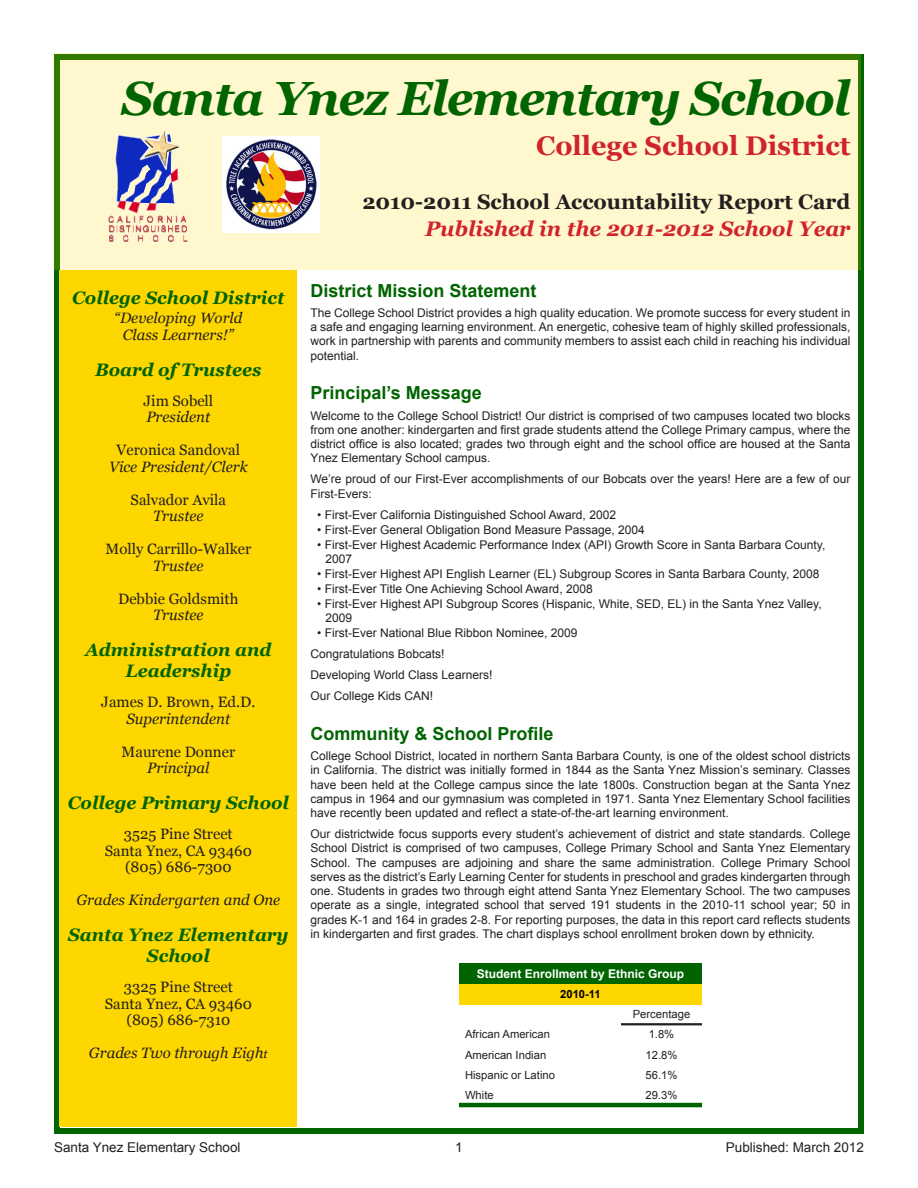
<style>
.page{position:relative;width:918px;height:1188px;background:#fff}
.page>*{position:absolute;margin:0;border:0;box-sizing:border-box;transform-origin:0 0}
.School_Header{font:italic 700 48px "Georgia";letter-spacing:-.03em;color:#006400}
.Report_Header{font:700 27px "Georgia";color:#d1232a}
.Report_Header-2{font:700 21px "Georgia";color:#231f20}
.Report_Header-3{font:italic 700 21px "Georgia";color:#d1232a}
.Element_Subhead_-_Ce{font:italic 700 18px/21px "Georgia";color:#006400;text-align:center}
.Element_Header{font:700 18px "Arial";color:#006400}
.Body_Text_-_Centered{font:15px "Georgia";color:#231f20}
.Body_Text_-_Centered-2{font:italic 15px "Georgia";color:#231f20}
.FooterQuadLeft{font:13.5px "Arial";color:#231f20}
.FooterQuadRight{font:13.5px "Arial";color:#231f20}
.Page_Numbers{font:13.5px "Arial";color:#231f20}
.Body_Text_-_Left_Jus{font:12px/14.2px "Arial";color:#231f20;text-align:justify}
.Bullets_-_Cell_Inden{font:12px/14.2px "Arial";color:#231f20}
.t1{font:700 12px "Arial";color:#fff}
.t2{font:11.25px "Arial";color:#231f20}
.t3{font:700 11.25px "Arial";color:#000}
.s1{font-size:12px}
</style>
<div class="page">
<div style="left:54px;top:54px;width:810px;height:1080px;border:6px solid #006400"></div>
<div style="left:53px;top:53px;width:807px;height:217px;background:#fff7cd"></div>
<div style="left:60px;top:270px;width:237px;height:857px;background:#ffd700"></div>
<img style="left:223px;top:136px;width:97px;height:97px">
<img style="left:108px;top:131px;width:80px;height:112px">
<div style="left:459px;top:963px;width:243px;height:21px;background:#006400"></div>
<div style="left:459px;top:984px;width:243px;height:20px;background:#ffd700"></div>
<hr style="left:621px;top:1023px;width:81px;height:2px;background:#231f20">
<hr style="left:459px;top:1103px;width:162px;height:4px;background:#006400">
<hr style="left:621px;top:1103px;width:81px;height:4px;background:#006400">
<p class="School_Header" style="left:122px;top:71px;width:730px">Santa Ynez Elementary School</p>
<p class="Report_Header" style="left:536px;top:131px;width:316px">College School District</p>
<p class="Report_Header-2" style="left:362px;top:190px;width:490px">2010-2011 School Accountability Report Card</p>
<p class="Report_Header-3" style="left:425px;top:217px;width:427px">Published in the 2011-2012 School Year</p>
<p class="Element_Subhead_-_Ce" style="left:72px;top:287px;width:214px">College School District</p>
<p class="Body_Text_-_Centered-2" style="left:114px;top:309px;width:130px">“Developing World</p>
<p class="Body_Text_-_Centered-2" style="left:123px;top:326px;width:112px">Class Learners!”</p>
<p class="Element_Subhead_-_Ce" style="left:95px;top:359px;width:168px">Board of Trustees</p>
<p class="Body_Text_-_Centered" style="left:144px;top:392px;width:71px">Jim Sobell</p>
<p class="Body_Text_-_Centered-2" style="left:146px;top:408px;width:65px">President</p>
<p class="Body_Text_-_Centered" style="left:117px;top:441px;width:125px">Veronica Sandoval</p>
<p class="Body_Text_-_Centered-2" style="left:109px;top:458px;width:140px">Vice President/Clerk</p>
<p class="Body_Text_-_Centered" style="left:131px;top:491px;width:97px">Salvador Avila</p>
<p class="Body_Text_-_Centered-2" style="left:153px;top:507px;width:52px">Trustee</p>
<p class="Body_Text_-_Centered" style="left:106px;top:540px;width:147px">Molly Carrillo-Walker</p>
<p class="Body_Text_-_Centered-2" style="left:153px;top:557px;width:52px">Trustee</p>
<p class="Body_Text_-_Centered" style="left:118px;top:590px;width:122px">Debbie Goldsmith</p>
<p class="Body_Text_-_Centered-2" style="left:153px;top:606px;width:52px">Trustee</p>
<p class="Element_Subhead_-_Ce" style="left:85px;top:639px;width:188px">Administration and<br>Leadership</p>
<p class="Body_Text_-_Centered" style="left:101px;top:693px;width:156px">James D. Brown, Ed.D.</p>
<p class="Body_Text_-_Centered-2" style="left:126px;top:710px;width:105px">Superintendent</p>
<p class="Body_Text_-_Centered" style="left:122px;top:743px;width:115px">Maurene Donner</p>
<p class="Body_Text_-_Centered-2" style="left:147px;top:759px;width:64px">Principal</p>
<p class="Element_Subhead_-_Ce" style="left:68px;top:792px;width:223px">College Primary School</p>
<p class="Body_Text_-_Centered" style="left:124px;top:825px;width:110px">3525 Pine Street</p>
<p class="Body_Text_-_Centered" style="left:105px;top:842px;width:149px">Santa Ynez, CA 93460</p>
<p class="Body_Text_-_Centered" style="left:125px;top:858px;width:108px">(805) 686-7300</p>
<p class="Body_Text_-_Centered-2" style="left:76px;top:891px;width:205px">Grades Kindergarten and One</p>
<p class="Element_Subhead_-_Ce" style="left:68px;top:924px;width:222px">Santa Ynez Elementary<br>School</p>
<p class="Body_Text_-_Centered" style="left:124px;top:978px;width:111px">3325 Pine Street</p>
<p class="Body_Text_-_Centered" style="left:105px;top:995px;width:149px">Santa Ynez, CA 93460</p>
<p class="Body_Text_-_Centered" style="left:126px;top:1011px;width:105px">(805) 686-7310</p>
<p class="Body_Text_-_Centered-2" style="left:89px;top:1044px;width:180px">Grades Two through Eigh<span class="s1">t</span></p>
<p class="Element_Header" style="left:310px;top:278px;width:228px">District Mission Statement</p>
<p class="Body_Text_-_Left_Jus" style="left:310px;top:306px;width:541px">The College School District provides a high quality education. We promote success for every student in a safe and engaging learning environment. An energetic, cohesive team of highly skilled professionals, work in partnership with parents and community members to assist each child in reaching his individual potential.</p>
<p class="Element_Header" style="left:310px;top:381px;width:173px">Principal’s Message</p>
<p class="Body_Text_-_Left_Jus" style="left:310px;top:408px;width:542px">Welcome to the College School District! Our district is comprised of two campuses located two blocks from one another: kindergarten and first grade students attend the College Primary campus, where the district office is also located; grades two through eight and the school office are housed at the Santa Ynez Elementary School campus.</p>
<p class="Body_Text_-_Left_Jus" style="left:310px;top:472px;width:541px">We’re proud of our First-Ever accomplishments of our Bobcats over the years! Here are a few of our<br>First-Evers:</p>
<p class="Bullets_-_Cell_Inden" style="left:317px;top:507px;width:300px">• First-Ever California Distinguished School Award, 2002</p>
<p class="Bullets_-_Cell_Inden" style="left:317px;top:522px;width:329px">• First-Ever General Obligation Bond Measure Passage, 2004</p>
<p class="Bullets_-_Cell_Inden" style="left:326px;top:537px;width:501px;text-indent:-8px">• First-Ever Highest Academic Performance Index (API) Growth Score in Santa Barbara County,<br>2007</p>
<p class="Bullets_-_Cell_Inden" style="left:317px;top:567px;width:504px">• First-Ever Highest API English Learner (EL) Subgroup Scores in Santa Barbara County, 2008</p>
<p class="Bullets_-_Cell_Inden" style="left:317px;top:582px;width:277px">• First-Ever Title One Achieving School Award, 2008</p>
<p class="Bullets_-_Cell_Inden" style="left:326px;top:597px;width:498px;text-indent:-8px">• First-Ever Highest API Subgroup Scores (Hispanic, White, SED, EL) in the Santa Ynez Valley,<br>2009</p>
<p class="Bullets_-_Cell_Inden" style="left:317px;top:626px;width:262px">• First-Ever National Blue Ribbon Nominee, 2009</p>
<p class="Body_Text_-_Left_Jus" style="left:310px;top:647px;width:136px">Congratulations Bobcats!</p>
<p class="Body_Text_-_Left_Jus" style="left:310px;top:668px;width:183px">Developing World Class Learners!</p>
<p class="Body_Text_-_Left_Jus" style="left:310px;top:689px;width:124px">Our College Kids CAN!</p>
<p class="Element_Header" style="left:310px;top:722px;width:245px">Community &amp; School Profile</p>
<p class="Body_Text_-_Left_Jus" style="left:310px;top:749px;width:542px">College School District, located in northern Santa Barbara County, is one of the oldest school districts in California. The district was initially formed in 1844 as the Santa Ynez Mission’s seminary. Classes have been held at the College campus since the late 1800s. Construction began at the Santa Ynez campus in 1964 and our gymnasium was completed in 1971. Santa Ynez Elementary School facilities have recently been updated and reflect a state-of-the-art learning environment.</p>
<p class="Body_Text_-_Left_Jus" style="left:310px;top:827px;width:541px">Our districtwide focus supports every student’s achievement of district and state standards. College School District is comprised of two campuses, College Primary School and Santa Ynez Elementary School. The campuses are adjoining and share the same administration. College Primary School serves as the district’s Early Learning Center for students in preschool and grades kindergarten through one. Students in grades two through eight attend Santa Ynez Elementary School. The two campuses operate as a single, integrated school that served 191 students in the 2010-11 school year; 50 in grades K-1 and 164 in grades 2-8. For reporting purposes, the data in this report card reflects students in kindergarten and first grades. The chart displays school enrollment broken down by ethnicity.</p>
<p class="t1" style="left:477px;top:966px;width:209px">Student Enrollment by Ethnic Group</p>
<p class="t3" style="left:560px;top:987px;width:42px">2010-11</p>
<p class="t2" style="left:633px;top:1007px;width:59px">Percentage</p>
<p class="t2" style="left:465px;top:1027px;width:87px">African American</p>
<p class="t2" style="left:649px;top:1027px;width:27px">1.8%</p>
<p class="t2" style="left:465px;top:1047px;width:83px">American Indian</p>
<p class="t2" style="left:646px;top:1047px;width:33px">12.8%</p>
<p class="t2" style="left:465px;top:1068px;width:92px">Hispanic or Latino</p>
<p class="t2" style="left:646px;top:1068px;width:33px">56.1%</p>
<p class="t2" style="left:465px;top:1088px;width:30px">White</p>
<p class="t2" style="left:646px;top:1088px;width:33px">29.3%</p>
<p class="FooterQuadLeft" style="left:54px;top:1138px;width:188px">Santa Ynez Elementary School</p>
<p class="Page_Numbers" style="left:455px;top:1138px;width:9px">1</p>
<p class="FooterQuadRight" style="left:726px;top:1138px;width:140px">Published: March 2012</p>
</div>
